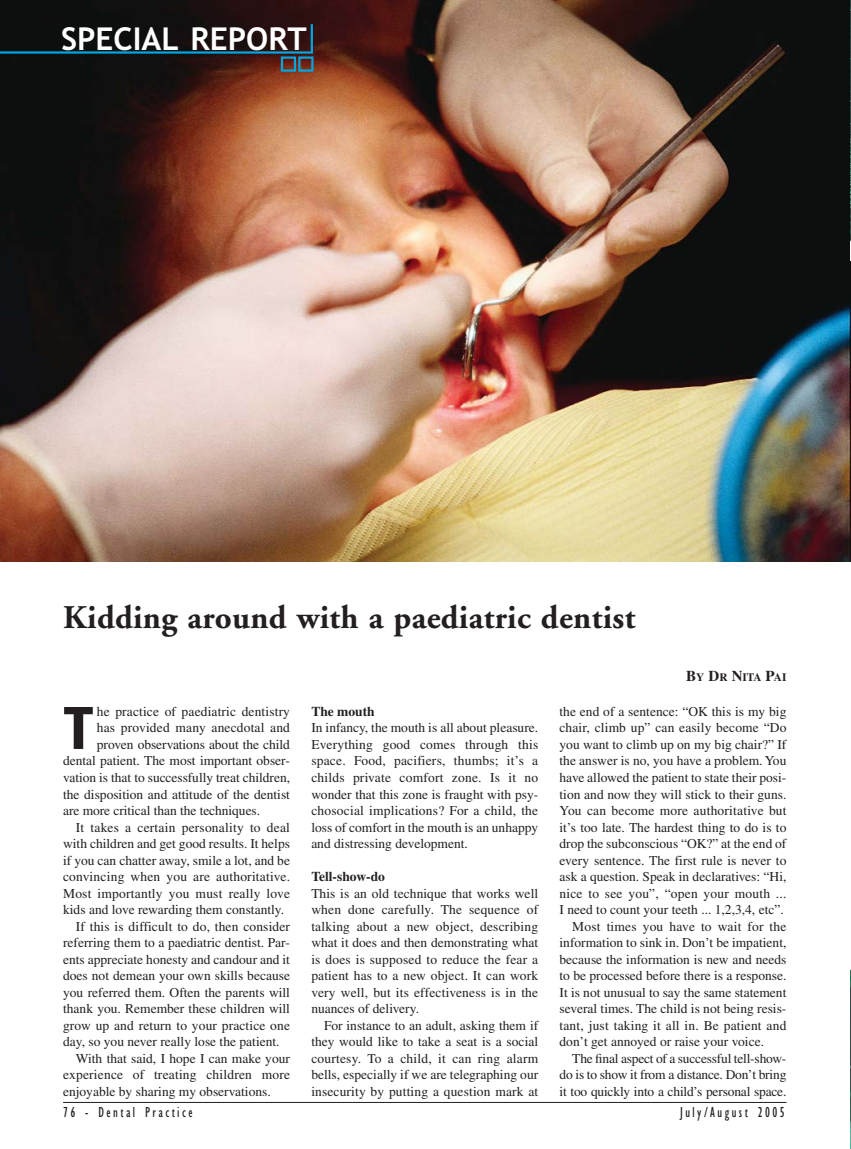
<style>
.page{position:relative;width:851px;height:1149px;background:#fff}
.page>*{position:absolute;margin:0;border:0;box-sizing:border-box;transform-origin:0 0}
.t1{font:700 condensed 61.35px "Gill Sans";color:#231f20}
.t2{font:700 33px "Adobe Garamond";letter-spacing:.01em;color:#231f20}
.t3{font:31.5px "Trebuchet MS Bold";color:#fff}
.t4{font:condensed 15px "Gill Sans";letter-spacing:.18em;color:#231f20;scale:.9 1}
.t5{font:13.5px/16.5px "Times";color:#231f20;text-align:justify}
.t6{font:700 13.5px "Times";color:#231f20}
.t7{font:700 11.25px "Times";color:#231f20}
.s1{font-size:15px}
</style>
<div class="page">
<hr style="left:63px;top:1101px;width:723px;height:1px;background:#231f20">
<img style="left:0;top:0;width:850px;height:562px">
<hr style="left:0;top:51px;width:313px;height:3px;background:#00a6de">
<hr style="left:310px;top:24px;width:3px;height:28px;background:#00a6de">
<svg style="left:280px;top:55px;width:34px;height:18px"></svg>
<svg style="left:850px;top:0;width:1px;height:1149px"></svg>
<h3 class="t3" style="left:61px;top:27px;width:247px">SPECIAL REPORT</h3>
<h2 class="t2" style="left:63px;top:604px;width:573px">Kidding around with a paediatric dentist</h2>
<p class="t7" style="left:686px;top:673px;width:102px"><span class="s1">B</span>Y <span class="s1">D</span>R <span class="s1">N</span>ITA <span class="s1">P</span>AI</p>
<h1 class="t1" style="left:63px;top:706px;width:32px">T</h1>
<p class="t5" style="left:97px;top:704px;width:195px">he practice of paediatric dentistry</p>
<p class="t5" style="left:97px;top:720px;width:195px">has provided many anecdotal and</p>
<p class="t5" style="left:97px;top:737px;width:195px">proven observations about the child</p>
<p class="t5" style="left:63px;top:753px;width:228px">dental patient. The most important obser-</p>
<p class="t5" style="left:63px;top:770px;width:228px">vation is that to successfully treat children,</p>
<p class="t5" style="left:63px;top:786px;width:228px">the disposition and attitude of the dentist</p>
<p class="t5" style="left:63px;top:803px;width:198px">are more critical than the techniques.</p>
<p class="t5" style="left:76px;top:819px;width:216px">It takes a certain personality to deal</p>
<p class="t5" style="left:63px;top:836px;width:228px">with children and get good results. It helps</p>
<p class="t5" style="left:63px;top:852px;width:228px">if you can chatter away, smile a lot, and be</p>
<p class="t5" style="left:63px;top:869px;width:228px">convincing when you are authoritative.</p>
<p class="t5" style="left:63px;top:885px;width:228px">Most importantly you must really love</p>
<p class="t5" style="left:63px;top:902px;width:222px">kids and love rewarding them constantly.</p>
<p class="t5" style="left:76px;top:918px;width:216px">If this is difficult to do, then consider</p>
<p class="t5" style="left:63px;top:935px;width:228px">referring them to a paediatric dentist. Par-</p>
<p class="t5" style="left:63px;top:951px;width:228px">ents appreciate honesty and candour and it</p>
<p class="t5" style="left:63px;top:968px;width:228px">does not demean your own skills because</p>
<p class="t5" style="left:63px;top:984px;width:228px">you referred them. Often the parents will</p>
<p class="t5" style="left:63px;top:1001px;width:228px">thank you. Remember these children will</p>
<p class="t5" style="left:63px;top:1017px;width:228px">grow up and return to your practice one</p>
<p class="t5" style="left:63px;top:1034px;width:218px">day, so you never really lose the patient.</p>
<p class="t5" style="left:76px;top:1050px;width:216px">With that said, I hope I can make your</p>
<p class="t5" style="left:63px;top:1067px;width:228px">experience of treating children more</p>
<p class="t5" style="left:63px;top:1083px;width:209px">enjoyable by sharing my observations.</p>
<p class="t6" style="left:311px;top:706px;width:65px">The mouth</p>
<p class="t5" style="left:311px;top:720px;width:228px">In infancy, the mouth is all about pleasure.<br>Everything good comes through this space. Food, pacifiers, thumbs; it’s a childs private comfort zone. Is it no wonder that this zone is fraught with psy&shy;chosocial implications? For a child, the loss of comfort in the mouth is an unhappy and distressing development.</p>
<p class="t6" style="left:311px;top:871px;width:75px">Tell-show-do</p>
<p class="t5" style="left:311px;top:885px;width:228px">This is an old technique that works well when done carefully. The sequence of talking about a new object, describing what it does and then demonstrating what is does is supposed to reduce the fear a patient has to a new object. It can work very well, but its effectiveness is in the nuances of delivery.</p>
<p class="t5" style="left:311px;top:1017px;width:228px;text-indent:13px">For instance to an adult, asking them if they would like to take a seat is a social courtesy. To a child, it can ring alarm bells, especially if we are telegraphing our insecurity by putting a question mark at</p>
<p class="t5" style="left:559px;top:704px;width:228px">the end of a sentence: “OK this is my big</p>
<p class="t5" style="left:559px;top:720px;width:228px">chair, climb up” can easily become “Do</p>
<p class="t5" style="left:559px;top:737px;width:228px">you want to climb up on my big chair?” If</p>
<p class="t5" style="left:559px;top:753px;width:228px">the answer is no, you have a problem. You</p>
<p class="t5" style="left:559px;top:770px;width:228px">have allowed the patient to state their posi-</p>
<p class="t5" style="left:559px;top:786px;width:228px">tion and now they will stick to their guns.</p>
<p class="t5" style="left:559px;top:803px;width:228px">You can become more authoritative but</p>
<p class="t5" style="left:559px;top:819px;width:228px">it’s too late. The hardest thing to do is to</p>
<p class="t5" style="left:559px;top:836px;width:228px">drop the subconscious “OK?” at the end of</p>
<p class="t5" style="left:559px;top:852px;width:228px">every sentence. The first rule is never to</p>
<p class="t5" style="left:559px;top:869px;width:228px">ask a question. Speak in declaratives: “Hi,</p>
<p class="t5" style="left:559px;top:885px;width:228px">nice to see you”, “open your mouth ...</p>
<p class="t5" style="left:559px;top:902px;width:226px">I need to count your teeth ... 1,2,3,4, etc”.</p>
<p class="t5" style="left:572px;top:918px;width:216px">Most times you have to wait for the</p>
<p class="t5" style="left:559px;top:935px;width:228px">information to sink in. Don’t be impatient,</p>
<p class="t5" style="left:559px;top:951px;width:228px">because the information is new and needs</p>
<p class="t5" style="left:559px;top:968px;width:228px">to be processed before there is a response.</p>
<p class="t5" style="left:559px;top:984px;width:228px">It is not unusual to say the same statement</p>
<p class="t5" style="left:559px;top:1001px;width:228px">several times. The child is not being resis-</p>
<p class="t5" style="left:559px;top:1017px;width:228px">tant, just taking it all in. Be patient and</p>
<p class="t5" style="left:559px;top:1034px;width:206px">don’t get annoyed or raise your voice.</p>
<p class="t5" style="left:572px;top:1050px;width:216px">The final aspect of a successful tell-show-</p>
<p class="t5" style="left:559px;top:1067px;width:228px">do is to show it from a distance. Don’t bring</p>
<p class="t5" style="left:559px;top:1083px;width:228px">it too quickly into a child’s personal space.</p>
<p class="t4" style="left:63px;top:1106px;width:145px">76 - Dental Practice</p>
<p class="t4" style="left:680px;top:1106px;width:118px">July/August 2005</p>
</div>
